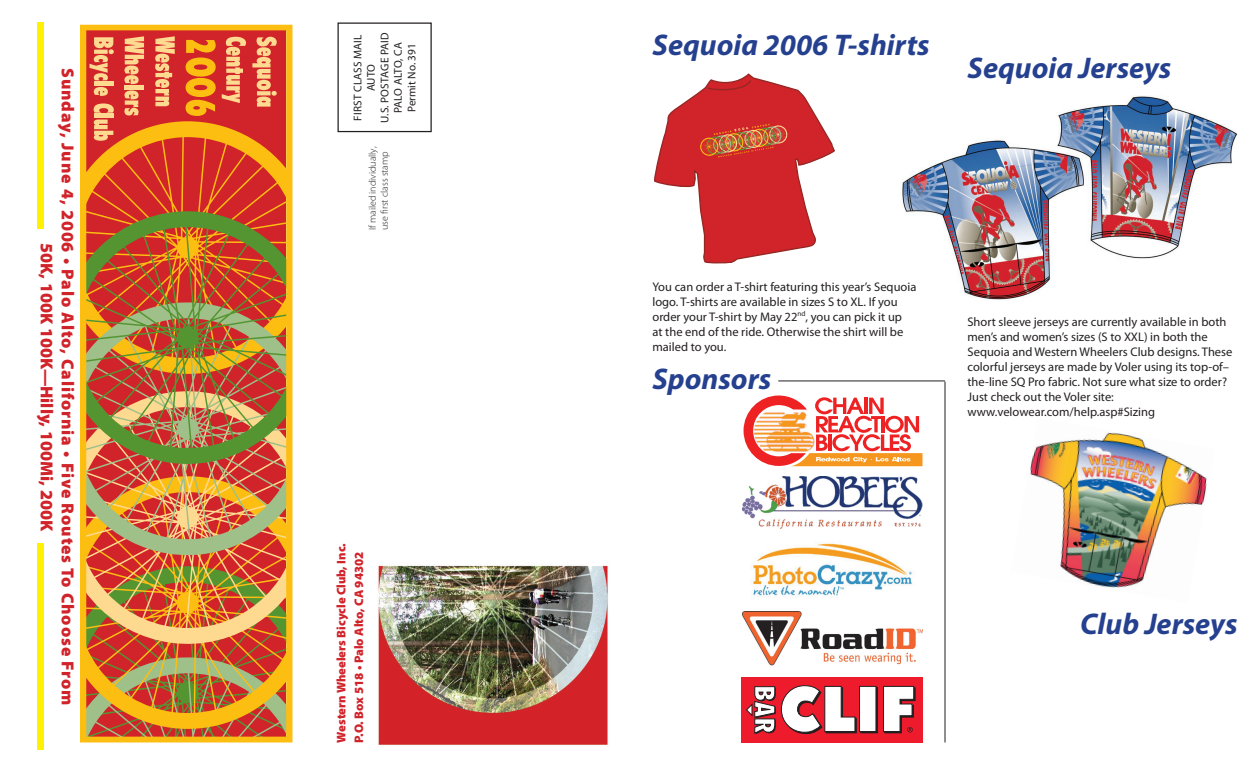
<style>
.page{position:relative;width:1260px;height:765px;background:#fff}
.page>*{position:absolute;margin:0;border:0;box-sizing:border-box;transform-origin:0 0}
.t1{font:italic 700 30px "Myriad Pro";color:#25408f}
.t2{font:900 17.5px/21px "Myriad Pro";letter-spacing:.045em;color:#d1232a;text-align:center}
.t3{font:12.5px/15px "Myriad Pro";color:#231f20}
.t4{font:900 12.5px/17.5px "Myriad Pro";color:#d1232a}
.t5{font:11.25px/13.5px "Myriad Pro";letter-spacing:.02em;color:#231f20;text-align:center}
.t6{font:300 10px/12px "Myriad Pro";color:#231f20}
</style>
<div class="page">
<div style="left:38px;top:544px;width:6px;height:206px;background:#fff101"></div>
<div style="left:38px;top:22px;width:6px;height:207px;background:#fff101"></div>
<svg style="left:80px;top:25px;width:212px;height:717px;background:#cb7238"></svg>
<svg style="left:654px;top:73px;width:181px;height:191px"></svg>
<img style="left:699px;top:122px;width:91px;height:36px">
<div style="left:741px;top:677px;width:181px;height:66px;background:#ee1b2c"></div>
<div style="left:861px;top:687px;width:17px;height:46px;border:1px solid #231f20"></div>
<div style="left:860px;top:686px;width:16px;height:46px;background:#fff"></div>
<div style="left:859px;top:686px;width:17px;height:46px;border:1px solid #231f20"></div>
<svg style="left:746px;top:685px;width:111px;height:49px"></svg>
<svg style="left:883px;top:685px;width:33px;height:48px;background:#d1a8ab"></svg>
<img style="left:752px;top:543px;width:160px;height:53px">
<img style="left:742px;top:612px;width:180px;height:54px">
<img style="left:743px;top:395px;width:71px;height:72px">
<svg style="left:744px;top:396px;width:178px;height:70px"></svg>
<img style="left:1030px;top:432px;width:177px;height:156px">
<img style="left:902px;top:95px;width:336px;height:205px">
<hr style="left:778px;top:381px;width:167px;height:1px;background:#231f20">
<hr style="left:945px;top:382px;width:1px;height:360px;background:#231f20">
<div style="left:338px;top:22px;width:94px;height:110px;border:1px solid #231f20"></div>
<img style="left:742px;top:476px;width:180px;height:53px">
<img style="left:378px;top:565px;width:230px;height:180px">
<h2 class="t2" style="left:78px;top:68px;width:639px;rotate:90deg">Sunday, June 4, 2006 • Palo Alto, California • Five Routes To Choose From<br>50K, 100K 100K—Hilly, 100Mi, 200K</h2>
<p class="t5" style="left:351px;top:123px;width:92px;rotate:-90deg">FIRST CLASS MAIL<br>AUTO<br>U.S. POSTAGE PAID<br>PALO ALTO, CA<br>Permit No. 391</p>
<p class="t6" style="left:367px;top:230px;width:85px;rotate:-90deg">If mailed individually, use first class stamp</p>
<p class="t4" style="left:333px;top:742px;width:201px;rotate:-90deg">Western Wheelers Bicycle Club, Inc.<br>P.O. Box 518 • Palo Alto, CA 94302</p>
<h1 class="t1" style="left:652px;top:29px;width:279px">Sequoia 2006 T-shirts</h1>
<h1 class="t1" style="left:968px;top:51px;width:205px">Sequoia Jerseys</h1>
<p class="t3" style="left:652px;top:279px;width:265px">You can order a T-shirt featuring this year’s Sequoia logo. T-shirts are available in sizes S to XL. If you order your T-shirt by May 22<sup>nd</sup>, you can pick it up<br>at the end of the ride. Otherwise the shirt will be mailed to you.</p>
<h1 class="t1" style="left:652px;top:362px;width:120px">Sponsors</h1>
<p class="t3" style="left:968px;top:315px;width:266px">Short sleeve jerseys are currently available in both men’s and women’s sizes (S to XXL) in both the Sequoia and Western Wheelers Club designs. These colorful jerseys are made by Voler using its top-of– the-line SQ Pro fabric. Not sure what size to order?<br>Just check out the Voler site: www.velowear.com/help.asp#Sizing</p>
<h1 class="t1" style="left:1080px;top:608px;width:159px">Club Jerseys</h1>
</div>
